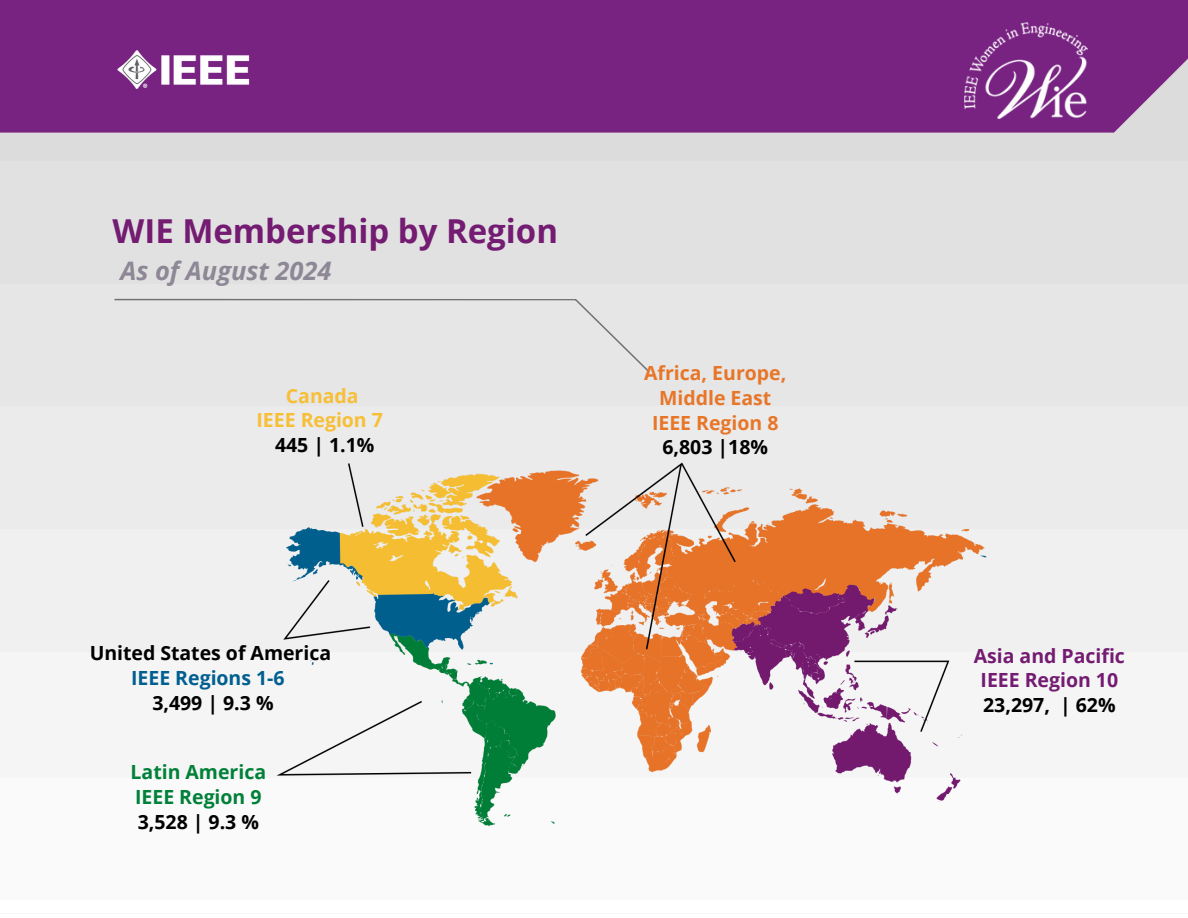
<style>
.page{position:relative;width:1188px;height:918px;background:#fff}
.page>*{position:absolute;margin:0;border:0;box-sizing:border-box;transform-origin:0 0}
.t1{font:700 33px "Open Sans";color:#741b72}
.t2{font:italic 700 25.5px "Open Sans";color:#8e8795}
.t3{font:700 19.5px/24.8px "Open Sans";color:#e87629;text-align:center}
.t4{font:700 19.5px "Open Sans";color:#000001}
.t5{font:700 19.5px/24.8px "Open Sans";color:#741b72}
.t6{font:700 19.5px/24.8px "Open Sans";color:#008039}
.t7{font:700 19.5px "Open Sans";color:#f7bf36}
.t8{font:700 19.5px "Open Sans";color:#005f90}
.s1{color:#000001}
</style>
<div class="page">
<img style="left:0;top:0;width:1188px;height:652px">
<img style="left:965px;top:23px;width:122px;height:95px">
<img style="left:114px;top:44px;width:141px;height:51px">
<div style="left:114px;top:299px;width:535px;height:73px;background:#e6e6e6"></div>
<img style="left:269px;top:455px;width:725px;height:372px">
<h2 class="t1" style="left:113px;top:208px;width:447px">WIE Membership by Region</h2>
<p class="t2" style="left:120px;top:252px;width:213px">As of August 2024</p>
<p class="t7" style="left:286px;top:382px;width:74px">Canada</p>
<p class="t7" style="left:256px;top:406px;width:128px">IEEE Region 7</p>
<p class="t4" style="left:275px;top:431px;width:101px">445 | 1.1%</p>
<p class="t4" style="left:90px;top:639px;width:243px">United States of America</p>
<p class="t8" style="left:131px;top:664px;width:155px">IEEE Regions 1-6</p>
<p class="t4" style="left:152px;top:689px;width:123px">3,499 | 9.3 %</p>
<p class="t6" style="left:131px;top:759px;width:137px">Latin America</p>
<p class="t6" style="left:135px;top:784px;width:128px">IEEE Region 9<br><span class="s1">3,528 | 9.3 %</span></p>
<p class="t3" style="left:644px;top:360px;width:144px">Africa, Europe,<br>Middle East</p>
<p class="t3" style="left:652px;top:410px;width:128px">IEEE Region 8<br><span class="s1">6,803 |18%</span></p>
<p class="t5" style="left:974px;top:643px;width:153px">Asia and Pacific</p>
<p class="t5" style="left:981px;top:668px;width:139px">IEEE Region 10<br><span class="s1">23,297, | 62%</span></p>
</div>
